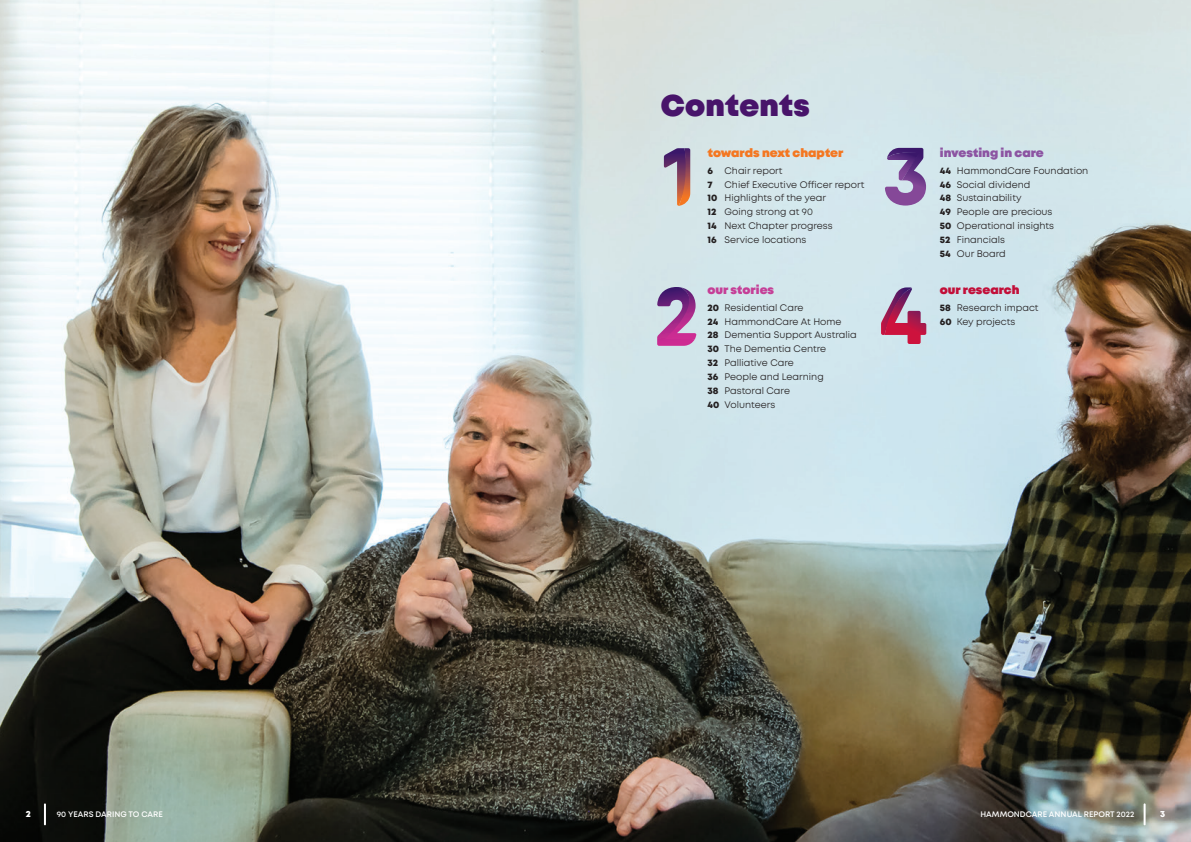
<style>
.page{position:relative;width:1191px;height:842px;background:#fff}
.page>*{position:absolute;margin:0;border:0;box-sizing:border-box;transform-origin:0 0}
._01_Page_Header{font:900 30px "Mont";letter-spacing:.01em;color:#48146a}
._00_Contents_Sub_Hea{font:900 12px "Mont";letter-spacing:-.005em;color:#f47721}
._00_Contents_Sub_Hea-2{font:900 12px "Mont";color:#8c54a2}
._00_Contents{font:900 12px "Mont";color:#c20f39}
._00_Contents_Sub_Hea-3{font:900 12px "Mont";color:#c53f97}
._00_Contents-2{font:9.5px "Mont";color:#231f20}
.t1{font:800 9px "Mont";color:#fff}
.t2{font:600 8px "Mont";color:#fff}
.s1{font-weight:800}
</style>
<div class="page">
<img style="left:0;top:0;width:1191px;height:842px">
<svg style="left:664px;top:148px;width:26px;height:58px;background:#a78490"></svg>
<svg style="left:657px;top:287px;width:49px;height:59px;background:#b487b8"></svg>
<svg style="left:881px;top:287px;width:45px;height:57px;background:#bc7d9a"></svg>
<svg style="left:885px;top:148px;width:41px;height:58px;background:#967fb1"></svg>
<hr style="left:44px;top:803px;width:2px;height:22px;background:#fff">
<hr style="left:1143px;top:803px;width:2px;height:22px;background:#fff">
<p class="_01_Page_Header" style="left:660px;top:86px;width:151px">Contents</p>
<p class="_00_Contents_Sub_Hea" style="left:707px;top:145px;width:137px">towards next chapter</p>
<p class="_00_Contents-2" style="left:707px;top:164px;width:77px"><span class="s1">6</span> Chair report</p>
<p class="_00_Contents-2" style="left:707px;top:178px;width:158px"><span class="s1">7</span> Chief Executive Officer report</p>
<p class="_00_Contents-2" style="left:707px;top:192px;width:120px"><span class="s1">10</span> Highlights of the year</p>
<p class="_00_Contents-2" style="left:707px;top:206px;width:107px"><span class="s1">12</span> Going strong at 90</p>
<p class="_00_Contents-2" style="left:707px;top:220px;width:127px"><span class="s1">14</span> Next Chapter progress</p>
<p class="_00_Contents-2" style="left:707px;top:234px;width:100px"><span class="s1">16</span> Service locations</p>
<p class="_00_Contents_Sub_Hea-3" style="left:707px;top:282px;width:68px">our stories</p>
<p class="_00_Contents-2" style="left:707px;top:301px;width:97px"><span class="s1">20</span> Residential Care</p>
<p class="_00_Contents-2" style="left:707px;top:315px;width:136px"><span class="s1">24</span> HammondCare At Home</p>
<p class="_00_Contents-2" style="left:707px;top:329px;width:151px"><span class="s1">28</span> Dementia Support Australia</p>
<p class="_00_Contents-2" style="left:707px;top:343px;width:120px"><span class="s1">30</span> The Dementia Centre</p>
<p class="_00_Contents-2" style="left:707px;top:357px;width:88px"><span class="s1">32</span> Palliative Care</p>
<p class="_00_Contents-2" style="left:707px;top:371px;width:118px"><span class="s1">36</span> People and Learning</p>
<p class="_00_Contents-2" style="left:707px;top:384px;width:84px"><span class="s1">38</span> Pastoral Care</p>
<p class="_00_Contents-2" style="left:707px;top:398px;width:69px"><span class="s1">40</span> Volunteers</p>
<p class="_00_Contents_Sub_Hea-2" style="left:940px;top:145px;width:105px">investing in care</p>
<p class="_00_Contents-2" style="left:940px;top:164px;width:150px"><span class="s1">44</span> HammondCare Foundation</p>
<p class="_00_Contents-2" style="left:940px;top:178px;width:92px"><span class="s1">46</span> Social dividend</p>
<p class="_00_Contents-2" style="left:940px;top:192px;width:83px"><span class="s1">48</span> Sustainability</p>
<p class="_00_Contents-2" style="left:940px;top:206px;width:114px"><span class="s1">49</span> People are precious</p>
<p class="_00_Contents-2" style="left:940px;top:220px;width:116px"><span class="s1">50</span> Operational insights</p>
<p class="_00_Contents-2" style="left:940px;top:234px;width:67px"><span class="s1">52</span> Financials</p>
<p class="_00_Contents-2" style="left:940px;top:247px;width:67px"><span class="s1">54</span> Our Board</p>
<p class="_00_Contents" style="left:940px;top:282px;width:81px">our research</p>
<p class="_00_Contents-2" style="left:940px;top:301px;width:100px"><span class="s1">58</span> Research impact</p>
<p class="_00_Contents-2" style="left:940px;top:315px;width:77px"><span class="s1">60</span> Key projects</p>
<p class="t1" style="left:26px;top:808px;width:7px">2</p>
<p class="t2" style="left:57px;top:808px;width:108px">90 YEARS DARING TO CARE</p>
<p class="t2" style="left:980px;top:808px;width:155px">HAMMONDCARE ANNUAL REPORT 2022</p>
<p class="t1" style="left:1160px;top:808px;width:7px">3</p>
</div>
